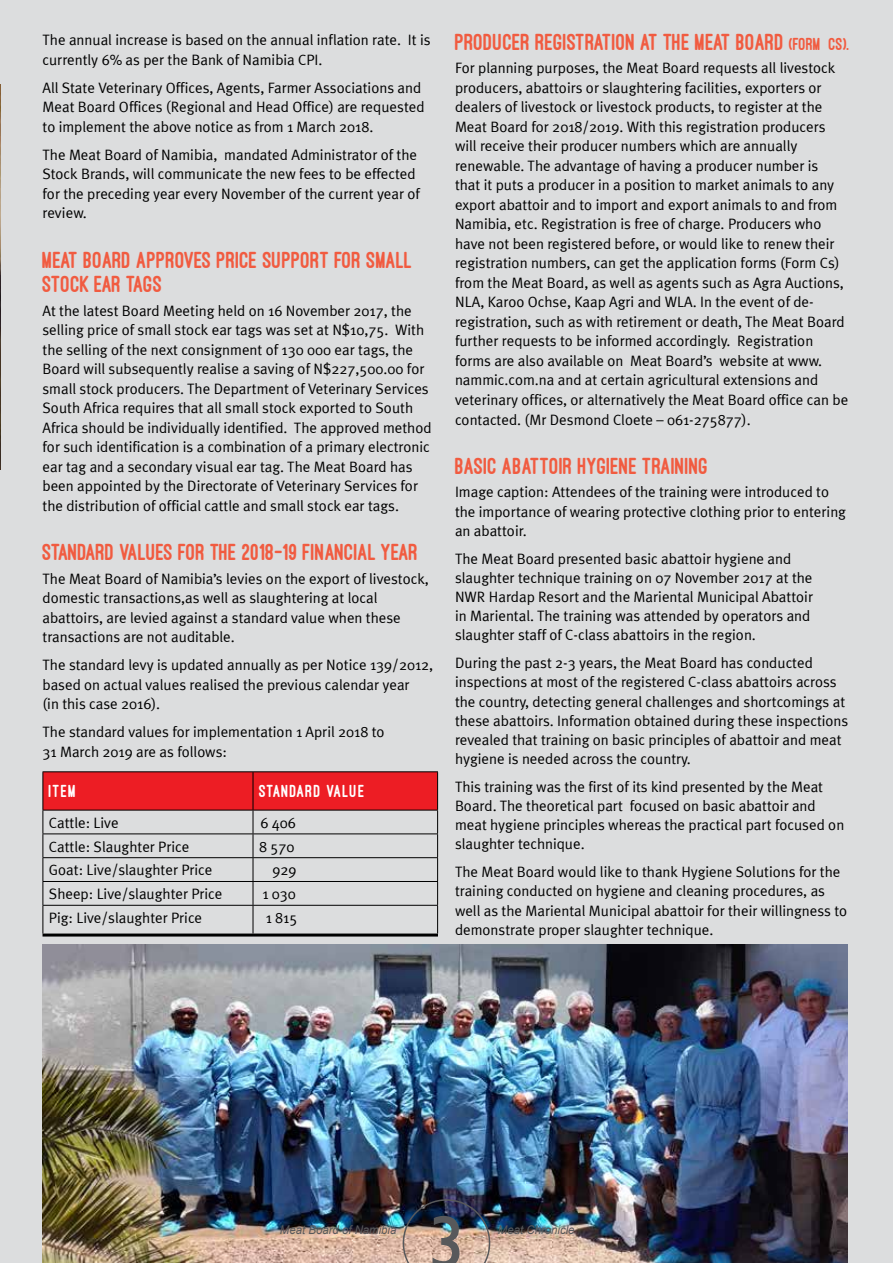
<style>
.page{position:relative;width:893px;height:1263px;background:#dcddde}
.page>*{position:absolute;margin:0;border:0;box-sizing:border-box;transform-origin:0 0}
.t1{font:75px "Gill Sans";color:#58595b}
.t2{font:800 24px/24px "Ostrich Sans";color:#f15b40}
.t3{font:800 18px "Ostrich Sans";letter-spacing:.03em;color:#fff}
.t4{font:800 18px "Ostrich Sans";letter-spacing:.06em;color:#fff}
.t5{font:15px/19.5px "Meta Plus Normal";color:#000}
.t6{font:italic 12px "Arial";color:#58595b;scale:.95 1}
.s1{font-size:18px}
</style>
<div class="page">
<img style="left:43px;top:944px;width:805px;height:319px">
<hr style="left:43px;top:771px;width:210px;height:1px;background:#000">
<hr style="left:253px;top:771px;width:185px;height:1px;background:#000">
<svg style="left:43px;top:772px;width:395px;height:161px"></svg>
<hr style="left:43px;top:933px;width:210px;height:3px;background:#000">
<hr style="left:253px;top:933px;width:185px;height:3px;background:#000">
<img style="left:0;top:85px;width:1px;height:384px">
<img style="left:403px;top:1199px;width:87px;height:64px">
<p class="t5" style="left:43px;top:30px;width:390px">The annual increase is based on the annual inflation rate. It is currently 6% as per the Bank of Namibia CPI.</p>
<p class="t5" style="left:43px;top:78px;width:384px">All State Veterinary Offices, Agents, Farmer Associations and<br>Meat Board Offices (Regional and Head Office) are requested to implement the above notice as from 1 March 2018.</p>
<p class="t5" style="left:43px;top:145px;width:379px">The Meat Board of Namibia, mandated Administrator of the Stock Brands, will communicate the new fees to be effected for the preceding year every November of the current year of review.</p>
<h2 class="t2" style="left:43px;top:248px;width:371px">MEAT BOARD APPROVES PRICE SUPPORT FOR SMALL<br>STOCK EAR TAGS</h2>
<p class="t5" style="left:43px;top:300px;width:391px">At the latest Board Meeting held on 16 November 2017, the selling price of small stock ear tags was set at N$10,75. With the selling of the next consignment of 130 000 ear tags, the Board will subsequently realise a saving of N$227,500.00 for small stock producers. The Department of Veterinary Services South Africa requires that all small stock exported to South Africa should be individually identified. The approved method for such identification is a combination of a primary electronic ear tag and a secondary visual ear tag. The Meat Board has been appointed by the Directorate of Veterinary Services for the distribution of official cattle and small stock ear tags.</p>
<h2 class="t2" style="left:43px;top:540px;width:377px">STANDARD VALUES FOR THE 2018-19 FINANCIAL YEAR</h2>
<p class="t5" style="left:43px;top:569px;width:388px">The Meat Board of Namibia’s levies on the export of livestock, domestic transactions,as well as slaughtering at local abattoirs, are levied against a standard value when these transactions are not auditable.</p>
<p class="t5" style="left:43px;top:655px;width:392px">The standard levy is updated annually as per Notice 139/2012, based on actual values realised the previous calendar year<br>(in this case 2016).</p>
<p class="t5" style="left:43px;top:722px;width:344px">The standard values for implementation 1 April 2018 to<br>31 March 2019 are as follows:</p>
<p class="t4" style="left:49px;top:781px;width:29px">ITEM</p>
<p class="t3" style="left:259px;top:781px;width:107px">STANDARD VALUE</p>
<p class="t5" style="left:49px;top:813px;width:71px">Cattle: Live</p>
<p class="t5" style="left:260px;top:813px;width:37px">6 406</p>
<p class="t5" style="left:49px;top:836px;width:142px">Cattle: Slaughter Price</p>
<p class="t5" style="left:259px;top:836px;width:37px">8 570</p>
<p class="t5" style="left:49px;top:860px;width:165px">Goat: Live/slaughter Price</p>
<p class="t5" style="left:272px;top:860px;width:26px">929</p>
<p class="t5" style="left:49px;top:884px;width:175px">Sheep: Live/slaughter Price</p>
<p class="t5" style="left:262px;top:884px;width:35px">1 030</p>
<p class="t5" style="left:49px;top:908px;width:155px">Pig: Live/slaughter Price</p>
<p class="t5" style="left:266px;top:908px;width:33px">1 815</p>
<h2 class="t2" style="left:455px;top:30px;width:396px">PRODUCER REGISTRATION AT THE MEAT BOARD <span class="s1">(FORM CS).</span></h2>
<p class="t5" style="left:455px;top:58px;width:395px">For planning purposes, the Meat Board requests all livestock producers, abattoirs or slaughtering facilities, exporters or dealers of livestock or livestock products, to register at the Meat Board for 2018/2019. With this registration producers will receive their producer numbers which are annually renewable. The advantage of having a producer number is<br>that it puts a producer in a position to market animals to any export abattoir and to import and export animals to and from Namibia, etc. Registration is free of charge. Producers who have not been registered before, or would like to renew their registration numbers, can get the application forms (Form Cs) from the Meat Board, as well as agents such as Agra Auctions, NLA, Karoo Ochse, Kaap Agri and WLA. In the event of de&shy;registration, such as with retirement or death, The Meat Board further requests to be informed accordingly. Registration forms are also available on Meat Board’s website at www. nammic.com.na and at certain agricultural extensions and veterinary offices, or alternatively the Meat Board office can be contacted. (Mr Desmond Cloete – 061-275877).</p>
<h2 class="t2" style="left:455px;top:454px;width:255px">BASIC ABATTOIR HYGIENE TRAINING</h2>
<p class="t5" style="left:455px;top:482px;width:393px">Image caption: Attendees of the training were introduced to the importance of wearing protective clothing prior to entering an abattoir.</p>
<p class="t5" style="left:455px;top:549px;width:360px">The Meat Board presented basic abattoir hygiene and slaughter technique training on 07 November 2017 at the NWR Hardap Resort and the Mariental Municipal Abattoir in Mariental. The training was attended by operators and slaughter staff of C-class abattoirs in the region.</p>
<p class="t5" style="left:455px;top:653px;width:395px">During the past 2-3 years, the Meat Board has conducted inspections at most of the registered C-class abattoirs across the country, detecting general challenges and shortcomings at these abattoirs. Information obtained during these inspections revealed that training on basic principles of abattoir and meat hygiene is needed across the country.</p>
<p class="t5" style="left:455px;top:777px;width:391px">This training was the first of its kind presented by the Meat Board. The theoretical part focused on basic abattoir and meat hygiene principles whereas the practical part focused on slaughter technique.</p>
<p class="t5" style="left:455px;top:862px;width:394px">The Meat Board would like to thank Hygiene Solutions for the training conducted on hygiene and cleaning procedures, as well as the Mariental Municipal abattoir for their willingness to demonstrate proper slaughter technique.</p>
<h1 class="t1" style="left:428px;top:1199px;width:39px">3</h1>
<p class="t6" style="left:280px;top:1222px;width:124px">Meat Board of Namibia</p>
<p class="t6" style="left:498px;top:1222px;width:82px">Meat Chronicle</p>
</div>
